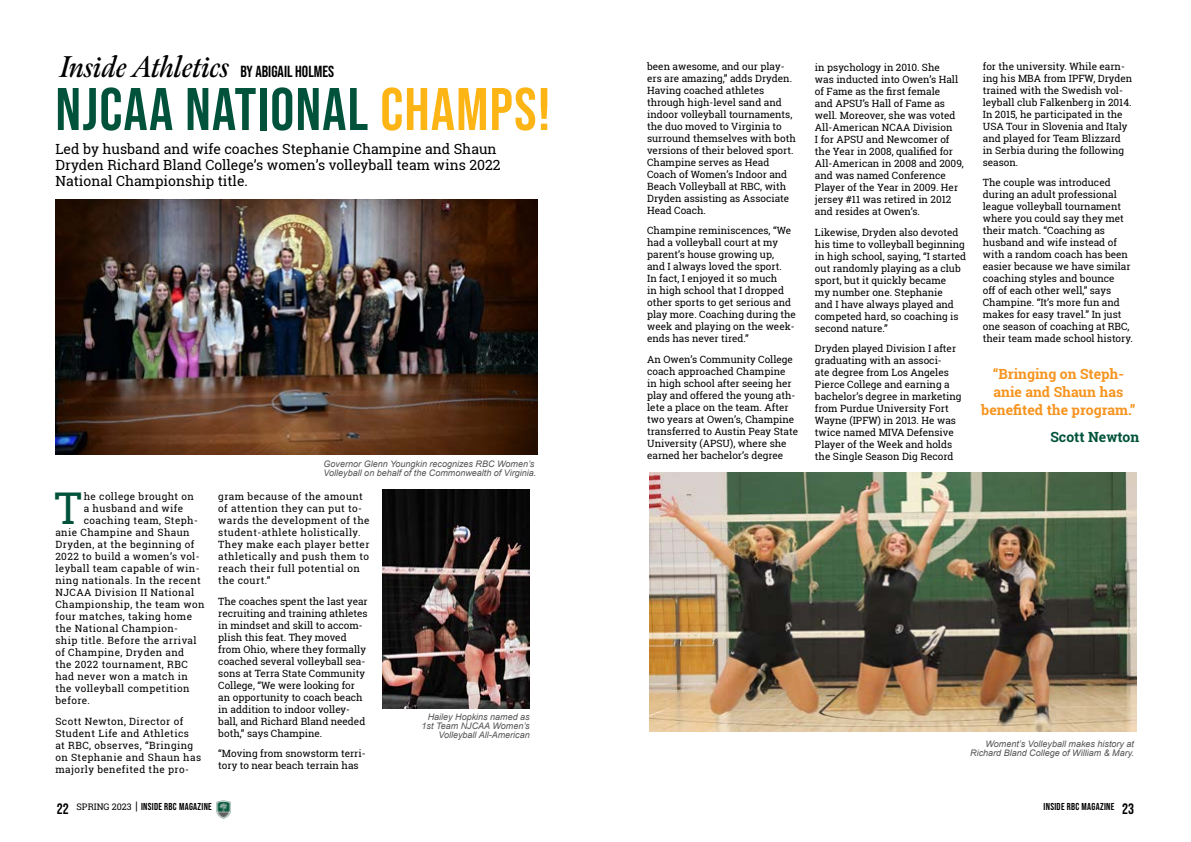
<style>
.page{position:relative;width:1191px;height:842px;background:#fff}
.page>*{position:absolute;margin:0;border:0;box-sizing:border-box;transform-origin:0 0}
.t1{font:60px "Bebas Neue";letter-spacing:.02em;color:#00523a}
.t2{font:43.8px "Roboto Slab";color:#00523a}
.t3{font:italic 600 30px "Meno Display Condensed";color:#000}
.t4{font:16px "Bebas Neue";color:#000}
.t5{font:15px "Bebas Neue";color:#000}
.t6{font:14px/16px "Roboto Slab";color:#000}
.t7{font:700 14px/18px "Roboto Slab";color:#f7941f;text-align:center}
.t8{font:700 14px "Roboto Slab";color:#00523a}
.t9{font:10px/12px "Roboto Slab";color:#000}
.t10{font:10px/12px "Roboto Slab";letter-spacing:.04em;color:#000}
.t11{font:10px "Bebas Neue";letter-spacing:.03em;color:#000}
.t12{font:italic 9px/9px "Arial";color:#545456;text-align:right}
.s1{color:#fcb515}
.s2{font-family:"Roboto Slab";font-size:9px}
.s3{font-family:"PT Sans";font-size:12px}
</style>
<div class="page">
<img style="left:216px;top:801px;width:15px;height:18px">
<img style="left:55px;top:200px;width:482px;height:255px">
<img style="left:650px;top:472px;width:486px;height:259px">
<img style="left:382px;top:489px;width:148px;height:219px">
<h3 class="t3" style="left:60px;top:49px;width:171px">Inside Athletics</h3>
<h1 class="t1" style="left:55px;top:76px;width:496px">NJCAA NATIONAL <span class="s1">CHAMPS!</span></h1>
<h3 class="t4" style="left:240px;top:62px;width:95px">BY ABIGAIL HOLMES</h3>
<h3 class="t6" style="left:55px;top:140px;width:447px">Led by husband and wife coaches Stephanie Champine and Shaun<br>Dryden Richard Bland College’s women’s volleyball team wins 2022<br>National Championship title.</h3>
<h2 class="t2" style="left:55px;top:478px;width:29px">T</h2>
<p class="t10" style="left:84px;top:490px;width:112px">he college brought on</p>
<p class="t10" style="left:84px;top:502px;width:101px">a husband and wife</p>
<p class="t10" style="left:84px;top:514px;width:116px">coaching team, Steph-</p>
<p class="t10" style="left:55px;top:526px;width:136px">anie Champine and Shaun</p>
<p class="t10" style="left:55px;top:538px;width:141px">Dryden, at the beginning of</p>
<p class="t10" style="left:55px;top:550px;width:146px">2022 to build a women’s vol-</p>
<p class="t10" style="left:55px;top:562px;width:146px">leyball team capable of win-</p>
<p class="t10" style="left:55px;top:574px;width:147px">ning nationals. In the recent</p>
<p class="t10" style="left:55px;top:586px;width:140px">NJCAA Division II National</p>
<p class="t10" style="left:55px;top:598px;width:151px">Championship, the team won</p>
<p class="t10" style="left:55px;top:610px;width:138px">four matches, taking home</p>
<p class="t10" style="left:55px;top:622px;width:124px">the National Champion-</p>
<p class="t10" style="left:55px;top:634px;width:143px">ship title. Before the arrival</p>
<p class="t10" style="left:55px;top:646px;width:130px">of Champine, Dryden and</p>
<p class="t10" style="left:55px;top:658px;width:134px">the 2022 tournament, RBC</p>
<p class="t10" style="left:55px;top:670px;width:134px">had never won a match in</p>
<p class="t10" style="left:55px;top:682px;width:136px">the volleyball competition</p>
<p class="t9" style="left:55px;top:694px;width:36px">before.</p>
<p class="t10" style="left:55px;top:715px;width:147px">Scott Newton, Director of<br>Student Life and Athletics<br>at RBC, observes, “Bringing on Stephanie and Shaun has majorly benefited the pro-</p>
<p class="t12" style="left:324px;top:460px;width:214px;text-align:left">Governor Glenn Youngkin recognizes RBC Women’s<br>Volleyball on behalf of the Commonwealth of Virginia.</p>
<p class="t10" style="left:218px;top:490px;width:153px">gram because of the amount of attention they can put to&shy;wards the development of the student-athlete holistically.<br>They make each player better athletically and push them to reach their full potential on the court.”</p>
<p class="t9" style="left:218px;top:595px;width:151px">The coaches spent the last year recruiting and training athletes in mindset and skill to accom&shy;plish this feat. They moved from Ohio, where they formally coached several volleyball sea&shy;sons at Terra State Community<br>College, “We were looking for an opportunity to coach beach in addition to indoor volley&shy;ball, and Richard Bland needed both,” says Champine.</p>
<p class="t9" style="left:218px;top:747px;width:149px">“Moving from snowstorm terri&shy;tory to near beach terrain has</p>
<p class="t12" style="left:421px;top:713px;width:110px">Hailey Hopkins named as<br>1st Team NJCAA Women’s<br>Volleyball All-American</p>
<p class="t9" style="left:647px;top:60px;width:150px">been awesome, and our play&shy;ers are amazing,” adds Dryden.<br>Having coached athletes through high-level sand and indoor volleyball tournaments, the duo moved to Virginia to surround themselves with both versions of their beloved sport.<br>Champine serves as Head<br>Coach of Women’s Indoor and<br>Beach Volleyball at RBC, with<br>Dryden assisting as Associate<br>Head Coach.</p>
<p class="t9" style="left:647px;top:224px;width:150px">Champine reminiscences, “We had a volleyball court at my parent’s house growing up,<br>and I always loved the sport.<br>In fact, I enjoyed it so much<br>in high school that I dropped other sports to get serious and play more. Coaching during the week and playing on the week&shy;ends has never tired.”</p>
<p class="t9" style="left:647px;top:353px;width:152px">An Owen’s Community College coach approached Champine<br>in high school after seeing her play and offered the young ath&shy;lete a place on the team. After two years at Owen’s, Champine transferred to Austin Peay State<br>University (APSU), where she earned her bachelor’s degree</p>
<p class="t9" style="left:815px;top:61px;width:150px">in psychology in 2010. She<br>was inducted into Owen’s Hall of Fame as the first female<br>and APSU’s Hall of Fame as well. Moreover, she was voted<br>All-American NCAA Division<br>I for APSU and Newcomer of the Year in 2008, qualified for<br>All-American in 2008 and 2009, and was named Conference<br>Player of the Year in 2009. Her jersey #11 was retired in 2012 and resides at Owen’s.</p>
<p class="t9" style="left:815px;top:226px;width:153px">Likewise, Dryden also devoted his time to volleyball beginning in high school, saying, “I started out randomly playing as a club sport, but it quickly became<br>my number one. Stephanie<br>and I have always played and competed hard, so coaching is second nature.”</p>
<p class="t9" style="left:815px;top:342px;width:148px">Dryden played Division I after graduating with an associ-<br>ate degree from Los Angeles<br>Pierce College and earning a bachelor’s degree in marketing from Purdue University Fort<br>Wayne (IPFW) in 2013. He was twice named MIVA Defensive<br>Player of the Week and holds the Single Season Dig Record</p>
<p class="t9" style="left:982px;top:60px;width:151px">for the university. While earn&shy;ing his MBA from IPFW, Dryden trained with the Swedish vol&shy;leyball club Falkenberg in 2014.<br>In 2015, he participated in the<br>USA Tour in Slovenia and Italy and played for Team Blizzard in Serbia during the following season.</p>
<p class="t9" style="left:982px;top:176px;width:152px">The couple was introduced during an adult professional league volleyball tournament where you could say they met their match. “Coaching as husband and wife instead of with a random coach has been easier because we have similar coaching styles and bounce<br>off of each other well,” says<br>Champine. “It’s more fun and makes for easy travel.” In just one season of coaching at RBC, their team made school history.</p>
<h3 class="t7" style="left:981px;top:365px;width:156px">“Bringing on Steph&shy;anie and Shaun has benefited the program.”</h3>
<h3 class="t8" style="left:1050px;top:427px;width:90px">Scott Newton</h3>
<p class="t12" style="left:970px;top:739px;width:165px">Woment’s Volleyball makes history at<br>Richard Bland College of William &amp; Mary.</p>
<p class="t11" style="left:76px;top:801px;width:137px"><span class="s2">SPRING 2023</span> <span class="s3">|</span> INSIDE RBC MAGAZINE</p>
<p class="t11" style="left:1043px;top:801px;width:72px">INSIDE RBC MAGAZINE</p>
<h3 class="t5" style="left:57px;top:801px;width:13px">22</h3>
<h3 class="t5" style="left:1122px;top:801px;width:13px">23</h3>
</div>
